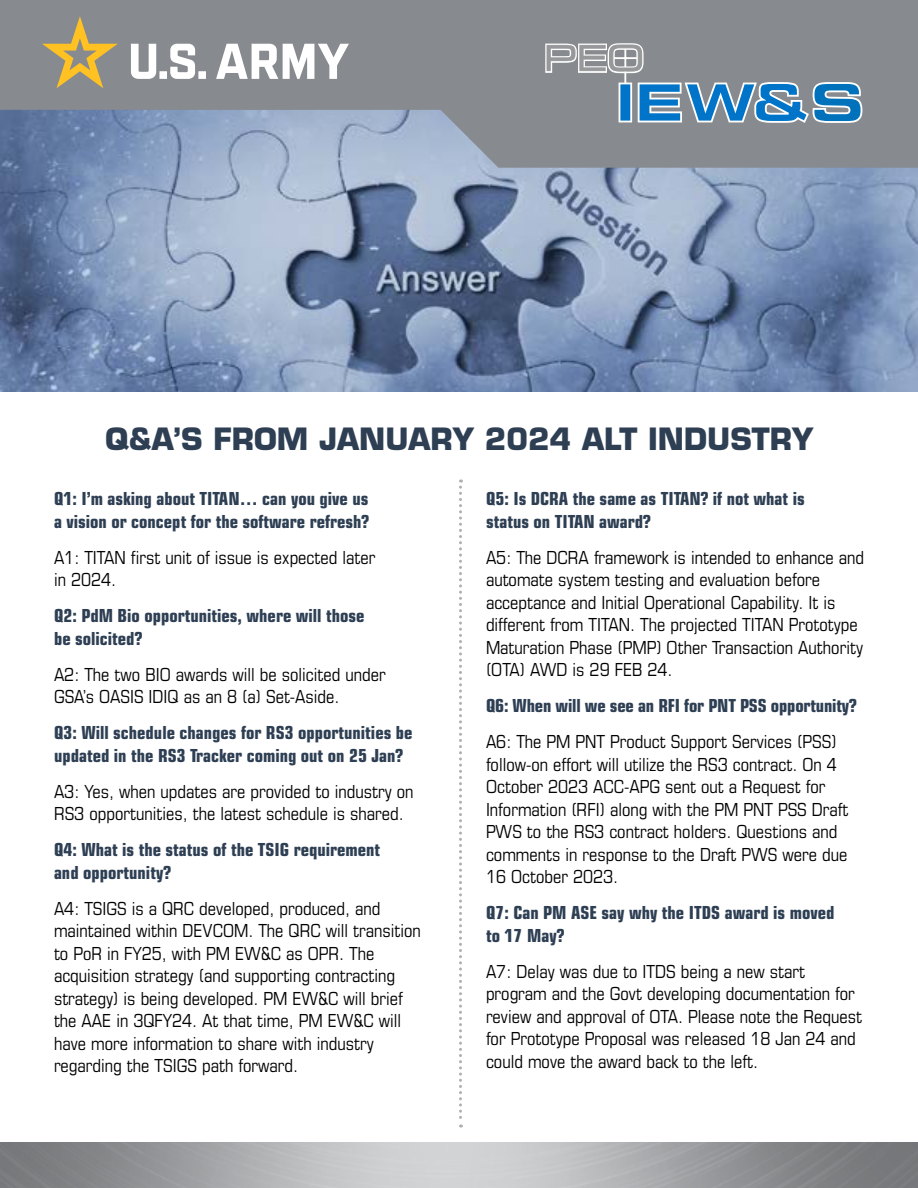
<style>
.page{position:relative;width:918px;height:1188px;background:#fff}
.page>*{position:absolute;margin:0;border:0;box-sizing:border-box;transform-origin:0 0}
.t1{font:700 30px "Eurostile LT Std";color:#2e3f54}
.t2{font:condensed 18px/22.5px "Eurostile LT Std";color:#000}
.t3{font:700 condensed 18px/22.5px "Eurostile LT Std";color:#2e3f54}
</style>
<div class="page">
<img style="left:0;top:168px;width:918px;height:224px">
<svg style="left:0;top:0;width:918px;height:168px;fill:#878a8e"></svg>
<hr style="left:624px;top:48px;width:2px;height:72px;background:#fff">
<svg style="left:545px;top:43px;width:99px;height:30px"></svg>
<svg style="left:619px;top:83px;width:13px;height:39px"></svg>
<svg style="left:638px;top:82px;width:224px;height:41px"></svg>
<svg style="left:131px;top:44px;width:218px;height:35px"></svg>
<svg style="left:42px;top:16px;width:76px;height:72px"></svg>
<svg style="left:459px;top:480px;width:3px;height:648px"></svg>
<h1 class="t1" style="left:105px;top:421px;width:710px">Q&amp;A’S FROM JANUARY 2024 ALT INDUSTRY</h1>
<p class="t3" style="left:54px;top:487px;width:317px">Q1: I’m asking about TITAN… can you give us a vision or concept for the software refresh?</p>
<p class="t2" style="left:54px;top:546px;width:323px">A1: TITAN first unit of issue is expected later in 2024.</p>
<p class="t3" style="left:54px;top:604px;width:312px">Q2: PdM Bio opportunities, where will those be solicited?</p>
<p class="t2" style="left:54px;top:663px;width:333px">A2: The two BIO awards will be solicited under<br>GSA’s OASIS IDIQ as an 8 (a) Set-Aside.</p>
<p class="t3" style="left:54px;top:721px;width:360px">Q3: Will schedule changes for RS3 opportunities be updated in the RS3 Tracker coming out on 25 Jan?</p>
<p class="t2" style="left:54px;top:780px;width:361px">A3: Yes, when updates are provided to industry on<br>RS3 opportunities, the latest schedule is shared.</p>
<p class="t3" style="left:54px;top:838px;width:328px">Q4: What is the status of the TSIG requirement and opportunity?</p>
<p class="t2" style="left:54px;top:897px;width:368px">A4: TSIGS is a QRC developed, produced, and maintained within DEVCOM. The QRC will transition to PoR in FY25, with PM EW&amp;C as OPR. The acquisition strategy (and supporting contracting strategy) is being developed. PM EW&amp;C will brief the AAE in 3QFY24. At that time, PM EW&amp;C will have more information to share with industry regarding the TSIGS path forward.</p>
<p class="t3" style="left:486px;top:487px;width:320px">Q5: Is DCRA the same as TITAN? if not what is status on TITAN award?</p>
<p class="t2" style="left:486px;top:546px;width:379px">A5: The DCRA framework is intended to enhance and automate system testing and evaluation before acceptance and Initial Operational Capability. It is different from TITAN. The projected TITAN Prototype Maturation Phase (PMP) Other Transaction Authority (OTA) AWD is 29 FEB 24.</p>
<p class="t3" style="left:486px;top:694px;width:372px">Q6: When will we see an RFI for PNT PSS opportunity?</p>
<p class="t2" style="left:486px;top:730px;width:364px">A6: The PM PNT Product Support Services (PSS) follow-on effort will utilize the RS3 contract. On 4<br>October 2023 ACC-APG sent out a Request for Information (RFI) along with the PM PNT PSS Draft PWS to the RS3 contract holders. Questions and comments in response to the Draft PWS were due 16 October 2023.</p>
<p class="t3" style="left:486px;top:901px;width:350px">Q7: Can PM ASE say why the ITDS award is moved to 17 May?</p>
<p class="t2" style="left:486px;top:960px;width:378px">A7: Delay was due to ITDS being a new start program and the Govt developing documentation for review and approval of OTA. Please note the Request for Prototype Proposal was released 18 Jan 24 and could move the award back to the left.</p>
</div>
